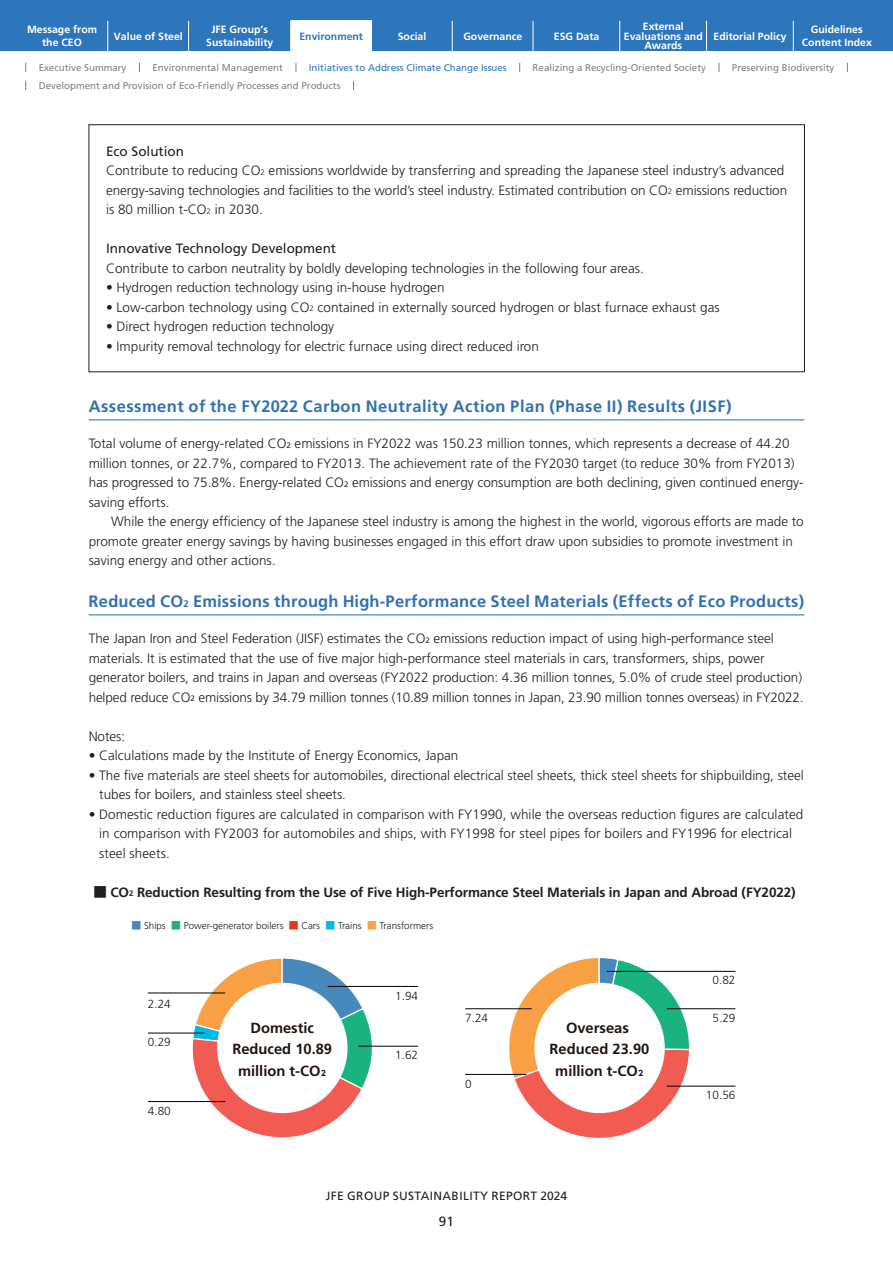
<style>
.page{position:relative;width:893px;height:1263px;background:#fff}
.page>*{position:absolute;margin:0;border:0;box-sizing:border-box;transform-origin:0 0}
.t1{font:700 16.5px "Frutiger";letter-spacing:.02em;color:#3271af}
.t2{font:700 14.7px/21.5px "Frutiger";color:#231612;text-align:center}
.t3{font:300 13.5px/19.5px "Frutiger";color:#231f20}
.t4{font:700 13.5px "Frutiger";letter-spacing:-.01em;color:#231f20}
.t5{font:13.5px "Frutiger";color:#231f20}
.t6{font:12px "Frutiger";letter-spacing:.03em;color:#231f20}
.t7{font:300 11.7px "Frutiger";color:#231612}
.t8{font:700 10.5px/12.8px "Frutiger";color:#fff;text-align:center}
.t9{font:700 10.5px "Frutiger";color:#2e76bc}
.t10{font:9.75px "Frutiger";color:#808285}
.t11{font:300 9.75px "Frutiger";color:#231612}
.t12{font:9.75px "Frutiger";color:#2e76bc}
.s1{font-weight:400}
.s2{font-size:7.8px}
.s3{font-weight:400;font-size:7.8px}
.s4{font-size:9.6px}
.s5{font-family:"UD Shin Go Pro";font-weight:500}
.s6{font-family:"UD Shin Go NT Pro";color:#4889bd}
.s7{font-family:"UD Shin Go NT Pro";color:#1ab37f}
.s8{font-family:"UD Shin Go NT Pro";color:#ee2f24}
.s9{font-family:"UD Shin Go NT Pro";color:#00bae4}
.s10{font-family:"UD Shin Go NT Pro";color:#f9a045}
.s11{font-family:"UD Shin Go NT Pro De"}
</style>
<div class="page">
<div style="left:0;top:0;width:893px;height:51px;background:#2e76bc"></div>
<hr style="left:108px;top:21px;width:1px;height:30px;background:#fff">
<hr style="left:188px;top:21px;width:1px;height:30px;background:#fff">
<hr style="left:290px;top:21px;width:1px;height:30px;background:#fff">
<hr style="left:452px;top:21px;width:1px;height:30px;background:#fff">
<hr style="left:533px;top:21px;width:1px;height:30px;background:#fff">
<hr style="left:619px;top:21px;width:1px;height:30px;background:#fff">
<hr style="left:706px;top:21px;width:1px;height:30px;background:#fff">
<hr style="left:793px;top:21px;width:1px;height:30px;background:#fff">
<div style="left:291px;top:21px;width:81px;height:30px;background:#fff"></div>
<svg style="left:189px;top:958px;width:187px;height:180px"></svg>
<div style="left:217px;top:983px;width:130px;height:130px;background:#fff;border-radius:50%"></div>
<hr style="left:148px;top:1101px;width:77px;height:1px;background:#030303">
<hr style="left:148px;top:1033px;width:56px;height:1px;background:#030303">
<hr style="left:328px;top:986px;width:90px;height:1px;background:#030303">
<hr style="left:359px;top:1046px;width:59px;height:1px;background:#030303">
<hr style="left:148px;top:993px;width:77px;height:1px;background:#030303">
<svg style="left:497px;top:958px;width:194px;height:180px"></svg>
<div style="left:534px;top:983px;width:131px;height:130px;background:#fff;border-radius:50%"></div>
<hr style="left:465px;top:1008px;width:67px;height:1px;background:#030303">
<hr style="left:465px;top:1074px;width:61px;height:1px;background:#030303">
<hr style="left:607px;top:971px;width:128px;height:1px;background:#030303">
<hr style="left:667px;top:1008px;width:68px;height:1px;background:#030303">
<hr style="left:667px;top:1086px;width:68px;height:1px;background:#030303">
<div style="left:89px;top:124px;width:716px;height:248px;border:1px solid #231f20"></div>
<hr style="left:89px;top:419px;width:715px;height:1px;background:#2e76bc">
<hr style="left:89px;top:614px;width:715px;height:1px;background:#2e76bc">
<p class="t8" style="left:114px;top:30px;width:70px">Value of Steel</p>
<p class="t8" style="left:206px;top:23px;width:69px">JFE Group’s<br>Sustainability</p>
<p class="t8" style="left:463px;top:30px;width:60px">Governance</p>
<p class="t8" style="left:554px;top:30px;width:47px">ESG Data</p>
<p class="t8" style="left:624px;top:22px;width:80px;line-height:9.6px">External<br>Evaluations and<br>Awards</p>
<p class="t8" style="left:714px;top:30px;width:74px">Editorial Policy</p>
<p class="t8" style="left:802px;top:23px;width:72px">Guidelines<br>Content Index</p>
<p class="t8" style="left:27px;top:23px;width:72px">Message from the CEO</p>
<p class="t9" style="left:299px;top:30px;width:65px">Environment</p>
<p class="t8" style="left:398px;top:30px;width:30px">Social</p>
<p class="t10" style="left:39px;top:62px;width:89px">Executive Summary</p>
<p class="t10" style="left:152px;top:62px;width:132px">Environmental Management</p>
<p class="t12" style="left:309px;top:62px;width:199px">Initiatives to Address Climate Change Issues</p>
<p class="t10" style="left:533px;top:62px;width:175px">Realizing a Recycling-Oriented Society</p>
<p class="t10" style="left:732px;top:62px;width:104px">Preserving Biodiversity</p>
<p class="t10" style="left:39px;top:80px;width:303px">Development and Provision of Eco-Friendly Processes and Products</p>
<p class="t3" style="left:106px;top:142px;width:683px"><span class="s1">Eco Solution<br></span>Contribute to reducing CO<span class="s2">2</span> emissions worldwide by transferring and spreading the Japanese steel industry’s advanced energy-saving technologies and facilities to the world’s steel industry. Estimated contribution on CO<span class="s2">2</span> emissions reduction is 80 million t-CO<span class="s2">2</span> in 2030.</p>
<p class="t5" style="left:106px;top:241px;width:232px">Innovative Technology Development</p>
<p class="t3" style="left:106px;top:259px;width:539px">Contribute to carbon neutrality by boldly developing technologies in the following four areas.</p>
<p class="t3" style="left:106px;top:278px;width:340px">• Hydrogen reduction technology using in-house hydrogen</p>
<p class="t3" style="left:106px;top:298px;width:615px">• Low-carbon technology using CO<span class="s2">2</span> contained in externally sourced hydrogen or blast furnace exhaust gas</p>
<p class="t3" style="left:106px;top:317px;width:230px">• Direct hydrogen reduction technology</p>
<p class="t3" style="left:106px;top:337px;width:434px">• Impurity removal technology for electric furnace using direct reduced iron</p>
<p class="t1" style="left:89px;top:396px;width:644px">Assessment of the FY2022 Carbon Neutrality Action Plan (Phase II) Results (JISF)</p>
<p class="t3" style="left:89px;top:434px;width:716px">Total volume of energy-related CO<span class="s3">2</span> emissions in FY2022 was 150.23 million tonnes, which represents a decrease of 44.20 million tonnes, or 22.7%, compared to FY2013. The achievement rate of the FY2030 target (to reduce 30% from FY2013) has progressed to 75.8%. Energy-related CO<span class="s3">2</span> emissions and energy consumption are both declining, given continued energy&shy;saving efforts.</p>
<p class="t3" style="left:89px;top:512px;width:716px;text-indent:23px">While the energy efficiency of the Japanese steel industry is among the highest in the world, vigorous efforts are made to promote greater energy savings by having businesses engaged in this effort draw upon subsidies to promote investment in saving energy and other actions.</p>
<p class="t1" style="left:89px;top:591px;width:717px">Reduced CO<span class="s4">2</span> Emissions through High-Performance Steel Materials (Effects of Eco Products)</p>
<p class="t3" style="left:89px;top:629px;width:716px">The Japan Iron and Steel Federation (JISF) estimates the CO<span class="s3">2</span> emissions reduction impact of using high-performance steel materials. It is estimated that the use of five major high-performance steel materials in cars, transformers, ships, power generator boilers, and trains in Japan and overseas (FY2022 production: 4.36 million tonnes, 5.0% of crude steel production) helped reduce CO<span class="s3">2</span> emissions by 34.79 million tonnes (10.89 million tonnes in Japan, 23.90 million tonnes overseas) in FY2022.</p>
<p class="t3" style="left:89px;top:726px;width:38px">Notes:</p>
<p class="t3" style="left:89px;top:746px;width:371px">• Calculations made by the Institute of Energy Economics, Japan</p>
<p class="t3" style="left:99px;top:765px;width:706px;text-indent:-11px">• The five materials are steel sheets for automobiles, directional electrical steel sheets, thick steel sheets for shipbuilding, steel tubes for boilers, and stainless steel sheets.</p>
<p class="t3" style="left:99px;top:804px;width:706px;text-indent:-11px">• Domestic reduction figures are calculated in comparison with FY1990, while the overseas reduction figures are calculated in comparison with FY2003 for automobiles and ships, with FY1998 for steel pipes for boilers and FY1996 for electrical steel sheets.</p>
<p class="t4" style="left:93px;top:884px;width:704px"><span class="s5">■</span> CO<span class="s2">2</span> Reduction Resulting from the Use of Five High-Performance Steel Materials in Japan and Abroad (FY2022)</p>
<p class="t11" style="left:131px;top:920px;width:303px"><span class="s6">■</span> Ships <span class="s7">■</span> Power-generator boilers <span class="s8">■</span> Cars <span class="s9">■</span> Trains <span class="s10">■</span> Transformers</p>
<p class="t7" style="left:148px;top:997px;width:24px">2.24</p>
<p class="t7" style="left:148px;top:1035px;width:24px">0.29</p>
<p class="t7" style="left:148px;top:1104px;width:24px">4.80</p>
<p class="t2" style="left:232px;top:1017px;width:101px">Domestic<br>Reduced 10.89 million t-CO<span class="s11">₂</span></p>
<p class="t7" style="left:395px;top:989px;width:24px">1.94</p>
<p class="t7" style="left:395px;top:1048px;width:24px">1.62</p>
<p class="t7" style="left:465px;top:1011px;width:24px">7.24</p>
<p class="t7" style="left:465px;top:1077px;width:8px">0</p>
<p class="t2" style="left:550px;top:1017px;width:101px">Overseas<br>Reduced 23.90 million t-CO<span class="s11">₂</span></p>
<p class="t6" style="left:326px;top:1188px;width:243px">JFE GROUP SUSTAINABILITY REPORT 2024</p>
<p class="t5" style="left:439px;top:1214px;width:17px">91</p>
<p class="t7" style="left:712px;top:974px;width:24px">0.82</p>
<p class="t7" style="left:712px;top:1011px;width:24px">5.29</p>
<p class="t7" style="left:706px;top:1088px;width:31px">10.56</p>
</div>
